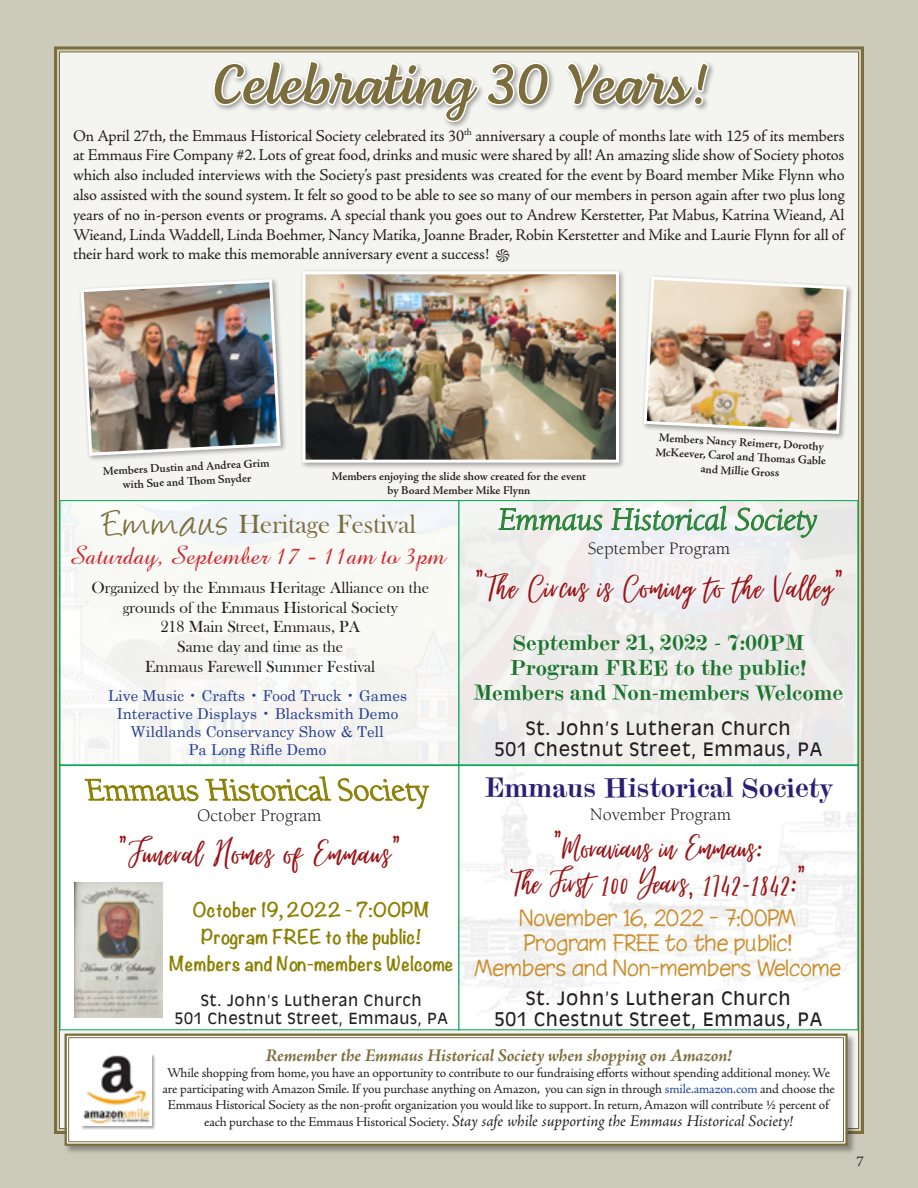
<style>
.page{position:relative;width:918px;height:1188px;background:#cccaba}
.page>*{position:absolute;margin:0;border:0;box-sizing:border-box;transform-origin:0 0}
.t1{font:57px "Lemongrass Script";color:#7b6e3c}
.t2{font:45px "Virtual";letter-spacing:.02em;color:#981316}
.t3{font:43.8px/34.5px "Virtual";color:#981316;text-align:center}
.t4{font:italic 33px "Berkeley Oldstyle IT Cby BT";color:#278335}
.t5{font:italic 33px "Berkeley Oldstyle IT Cby BT";color:#8b7f01}
.t6{font:27px "Amaze Normal";color:#d1232a}
.t7{font:27px "Gambado Scotch";color:#2b1f75}
.t8{font:27px "Bask Old Face";color:#7b6e3c}
.t9{font:21px/25.2px "Gambado Scotch";color:#1c752e;text-align:center}
.t10{font:100 21px/25.2px "Chinacat";color:#cb8f2d;text-align:center}
.t11{font:18px/21.6px "Antique Olive";letter-spacing:.04em;color:#231f20;text-align:center}
.t12{font:700 18px/27px "Noteworthy";color:#8b7f01;text-align:center}
.t13{font:italic 700 18px "Adobe Jenson Pro";letter-spacing:-.01em;color:#7b6e3c}
.t14{font:18px "Berkeley";color:#231f20}
.t15{font:16.5px/19.8px "Adobe Jenson Pro";letter-spacing:-.015em;color:#231f20;text-align:justify}
.t16{font:16.5px/19.8px "Bask Old Face";color:#231f20;text-align:center}
.t17{font:italic 16.5px "Adobe Jenson Pro";letter-spacing:-.005em;color:#231f20}
.t18{font:15px/18px "Century Schoolbook";color:#253f8e;text-align:center}
.t19{font:15px/18px "Antique Olive";letter-spacing:.04em;color:#231f20;text-align:center}
.t20{font:15px "Adobe Jenson Pro";color:#231f20}
.t21{font:13.5px/16.2px "Adobe Jenson Pro";letter-spacing:-.015em;color:#231f20;text-align:center}
.t22{font:600 12px/14.4px "Adobe Jenson Pro";letter-spacing:-.005em;color:#231f20;text-align:center}
.s1{font-family:"Times New Roman";font-size:15px}
.s2{font-family:"Angelina";font-size:43.5px}
.s3{color:#1f439b}
.s4{font-style:normal;font-size:13.5px}
.s5{font-size:13.5px}
</style>
<div class="page">
<div style="left:59px;top:51px;width:800px;height:1078px;background:#f4f4f0"></div>
<div style="left:64px;top:1033px;width:793px;height:122px;background:#231f20;opacity:.4"></div>
<svg style="left:63px;top:1032px;width:786px;height:115px;background:#f6f5f3"></svg>
<div style="left:68px;top:1037px;width:776px;height:105px;border:1px solid #7b6e3c"></div>
<div style="left:80px;top:1054px;width:76px;height:76px;background:#231f20;opacity:.4"></div>
<img style="left:81px;top:1054px;width:71px;height:72px">
<div style="left:211px;top:58px;width:505px;height:71px;background:#231f20;opacity:.4"></div>
<svg style="left:212px;top:46px;width:338px;height:116px;background:#e9e8e3"></svg>
<svg style="left:565px;top:61px;width:145px;height:105px;background:#ededea"></svg>
<div style="left:78px;top:277px;width:209px;height:185px;background:#231f20;opacity:.4"></div>
<img style="left:79px;top:278px;width:203px;height:179px">
<div style="left:300px;top:269px;width:326px;height:201px;background:#231f20;opacity:.4"></div>
<img style="left:306px;top:275px;width:309px;height:184px">
<div style="left:302px;top:271px;width:317px;height:192px;border:3px solid #fff"></div>
<div style="left:641px;top:274px;width:212px;height:167px;background:#231f20;opacity:.4"></div>
<img style="left:642px;top:275px;width:206px;height:161px">
<div style="left:60px;top:765px;width:399px;height:265px;background:#fff;border:1px solid #00a54f"></div>
<div style="left:62px;top:502px;width:395px;height:261px;background:#f8f9f5"></div>
<div style="left:60px;top:500px;width:399px;height:265px;border:1px solid #00a54f"></div>
<img style="left:461px;top:767px;width:395px;height:261px">
<div style="left:459px;top:765px;width:399px;height:265px;border:1px solid #00a54f"></div>
<div style="left:459px;top:501px;width:399px;height:264px;background:#efedeb"></div>
<div style="left:459px;top:500px;width:399px;height:265px;border:1px solid #00a54f"></div>
<svg style="left:498px;top:506px;width:105px;height:25px"></svg>
<svg style="left:611px;top:505px;width:116px;height:26px"></svg>
<svg style="left:735px;top:507px;width:83px;height:31px"></svg>
<svg style="left:84px;top:778px;width:114px;height:24px"></svg>
<svg style="left:205px;top:756px;width:126px;height:46px"></svg>
<svg style="left:338px;top:778px;width:92px;height:31px"></svg>
<img style="left:75px;top:882px;width:88px;height:136px">
<h1 class="t1" style="left:212px;top:50px;width:498px">Celebrating 30 Years!</h1>
<p class="t15" style="left:73px;top:126px;width:773px">On April 27th, the Emmaus Historical Society celebrated its 30<sup>th</sup> anniversary a couple of months late with 125 of its members at Emmaus Fire Company #2. Lots of great food, drinks and music were shared by all! An amazing slide show of Society photos which also included interviews with the Society’s past presidents was created for the event by Board member Mike Flynn who also assisted with the sound system. It felt so good to be able to see so many of our members in person again after two plus long years of no in-person events or programs. A special thank you goes out to Andrew Kerstetter, Pat Mabus, Katrina Wieand, Al Wieand, Linda Waddell, Linda Boehmer, Nancy Matika, Joanne Brader, Robin Kerstetter and Mike and Laurie Flynn for all of their hard work to make this memorable anniversary event a success! <span class="s1">֍</span></p>
<p class="t22" style="left:103px;top:464px;width:167px;rotate:-3deg">Members Dustin and Andrea Grim with Sue and Th om Snyder</p>
<p class="t22" style="left:332px;top:469px;width:256px">Members enjoying the slide show created for the event by Board Member Mike Flynn</p>
<p class="t22" style="left:657px;top:431px;width:173px;rotate:3deg">Members Nancy Reimert, Dorothy<br>McKeever, Carol and Th omas Gable and Millie Gross</p>
<h3 class="t8" style="left:103px;top:509px;width:314px"><span class="s2">Emmaus</span> Heritage Festival</h3>
<h3 class="t4" style="left:499px;top:499px;width:321px">Emmaus Historical Society</h3>
<h3 class="t6" style="left:69px;top:538px;width:378px">Saturday, September 17 - 11am to 3pm</h3>
<p class="t16" style="left:91px;top:578px;width:339px">Organized by the Emmaus Heritage Alliance on the grounds of the Emmaus Historical Society<br>218 Main Street, Emmaus, PA<br>Same day and time as the<br>Emmaus Farewell Summer Festival</p>
<p class="t18" style="left:108px;top:685px;width:300px">Live Music • Crafts • Food Truck • Games<br>Interactive Displays • Blacksmith Demo<br>Wildlands Conservancy Show &amp; Tell<br>Pa Long Rifle Demo</p>
<p class="t14" style="left:588px;top:539px;width:144px">September Program</p>
<h2 class="t2" style="left:475px;top:566px;width:370px">“The Circus is Coming to the Valley”</h2>
<p class="t9" style="left:473px;top:630px;width:371px">September 21, 2022 - 7:00PM<br>Program FREE to the public!<br>Members and Non-members Welcome</p>
<p class="t11" style="left:494px;top:717px;width:330px">St. John’s Lutheran Church<br>501 Chestnut Street, Emmaus, PA</p>
<h3 class="t5" style="left:87px;top:770px;width:344px">Emmaus Historical Society</h3>
<h3 class="t7" style="left:485px;top:770px;width:350px">Emmaus Historical Society</h3>
<p class="t14" style="left:197px;top:806px;width:126px">October Program</p>
<p class="t14" style="left:590px;top:805px;width:143px">November Program</p>
<h2 class="t2" style="left:119px;top:832px;width:283px">“Funeral Homes of Emmaus”</h2>
<h3 class="t3" style="left:511px;top:832px;width:297px">“Moravians in Emmaus:<br>The First 100 Years, 1742-1842:”</h3>
<p class="t12" style="left:169px;top:896px;width:286px">October 19, 2022 - 7:00PM<br>Program FREE to the public!<br>Members and Non-members Welcome</p>
<p class="t19" style="left:175px;top:991px;width:275px">St. John’s Lutheran Church<br>501 Chestnut Street, Emmaus, PA</p>
<p class="t10" style="left:475px;top:905px;width:368px">November 16, 2022 - 7:00PM<br>Program FREE to the public!<br>Members and Non-members Welcome</p>
<p class="t11" style="left:494px;top:987px;width:330px">St. John’s Lutheran Church<br>501 Chestnut Street, Emmaus, PA</p>
<p class="t13" style="left:265px;top:1045px;width:468px">Remember the Emmaus Historical Society when shopping on Amazon!</p>
<p class="t21" style="left:162px;top:1065px;width:674px">While shopping from home, you have an opportunity to contribute to our fundraising efforts without spending additional money. We are participating with Amazon Smile. If you purchase anything on Amazon, you can sign in through <span class="s3">smile.amazon.com</span> and choose the<br>Emmaus Historical Society as the non-profit organization you would like to support. In return, Amazon will contribute ½ percent of</p>
<p class="t17" style="left:204px;top:1111px;width:590px"><span class="s4">each purchase to the Emmaus Historical Society</span><span class="s5">.</span> Stay safe while supporting the Emmaus Historical Society!</p>
<p class="t20" style="left:857px;top:1153px;width:9px">7</p>
</div>
